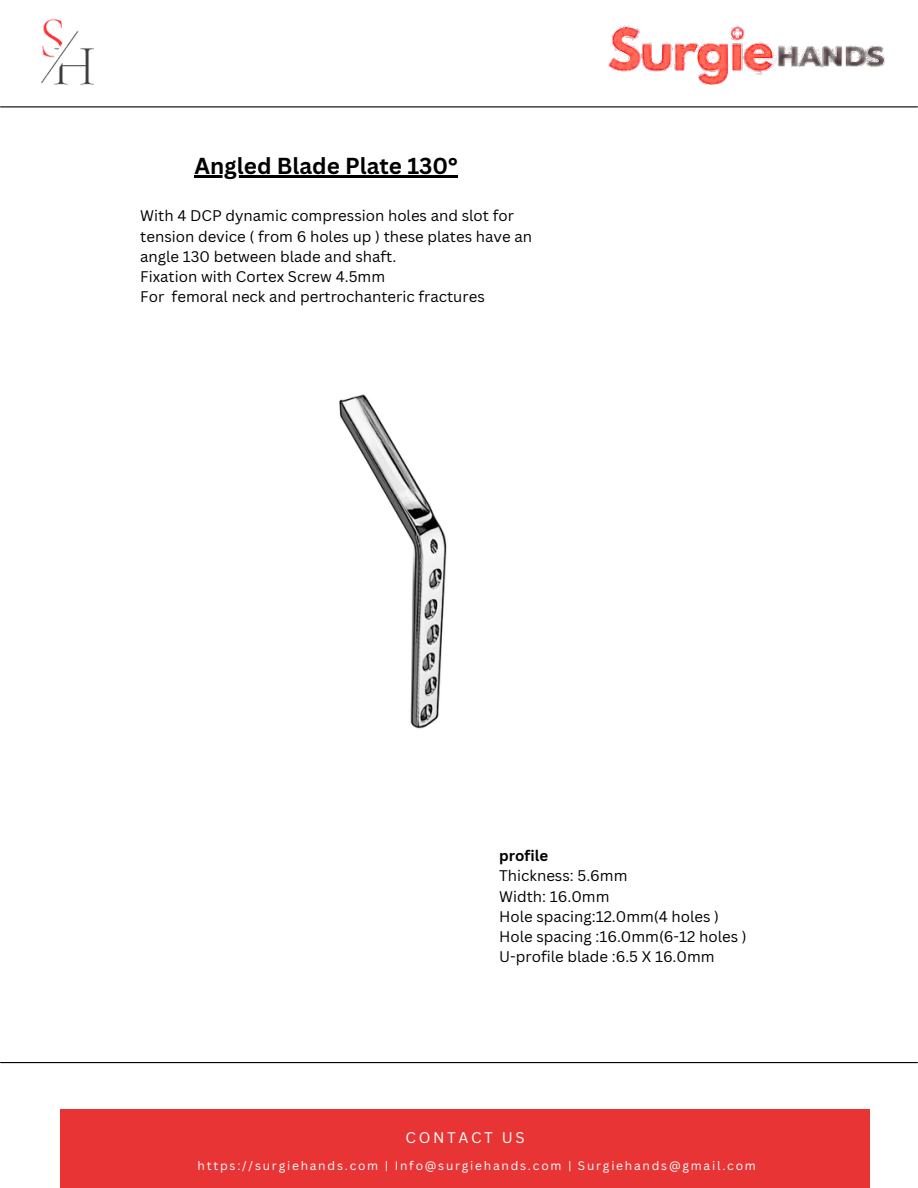
<style>
.page{position:relative;width:918px;height:1188px;background:#fff}
.page>*{position:absolute;margin:0;border:0;box-sizing:border-box;transform-origin:0 0}
.t1{font:700 22.5px "Canva Sans";color:#000}
.t2{font:15px/20.2px "Canva Sans";color:#000}
.t3{font:15px "Canva Sans";letter-spacing:.175em;color:#fff}
.t4{font:700 15px "Canva Sans";color:#000}
.t5{font:12px "Canva Sans";letter-spacing:.145em;color:#fff}
</style>
<div class="page">
<img style="left:0;top:19px;width:144px;height:89px">
<hr style="left:1px;top:1062px;width:916px;height:1px;background:#000">
<hr style="left:1px;top:106px;width:916px;height:1px;background:#000">
<img style="left:477px;top:25px;width:441px;height:83px">
<div style="left:60px;top:1110px;width:810px;height:78px;background:#e83434"></div>
<img style="left:339px;top:394px;width:108px;height:335px">
<hr style="left:194px;top:176px;width:264px;height:2px;background:#000">
<p class="t1" style="left:194px;top:150px;width:265px">Angled Blade Plate 130°</p>
<p class="t2" style="left:140px;top:205px;width:393px">With 4 DCP dynamic compression holes and slot for tension device ( from 6 holes up ) these plates have an angle 130 between blade and shaft.</p>
<p class="t2" style="left:140px;top:266px;width:246px">Fixation with Cortex Screw 4.5mm</p>
<p class="t2" style="left:140px;top:286px;width:346px">For femoral neck and pertrochanteric fractures</p>
<p class="t4" style="left:499px;top:845px;width:50px">profile</p>
<p class="t2" style="left:499px;top:865px;width:130px">Thickness: 5.6mm</p>
<p class="t2" style="left:499px;top:886px;width:112px">Width: 16.0mm</p>
<p class="t2" style="left:499px;top:906px;width:221px">Hole spacing:12.0mm(4 holes )</p>
<p class="t2" style="left:499px;top:926px;width:249px">Hole spacing :16.0mm(6-12 holes )</p>
<p class="t2" style="left:499px;top:946px;width:217px">U-profile blade :6.5 X 16.0mm</p>
<p class="t3" style="left:406px;top:1127px;width:121px">CONTACT US</p>
<p class="t5" style="left:198px;top:1157px;width:560px">https://surgiehands.com | Info@surgiehands.com | Surgiehands@gmail.com</p>
</div>
